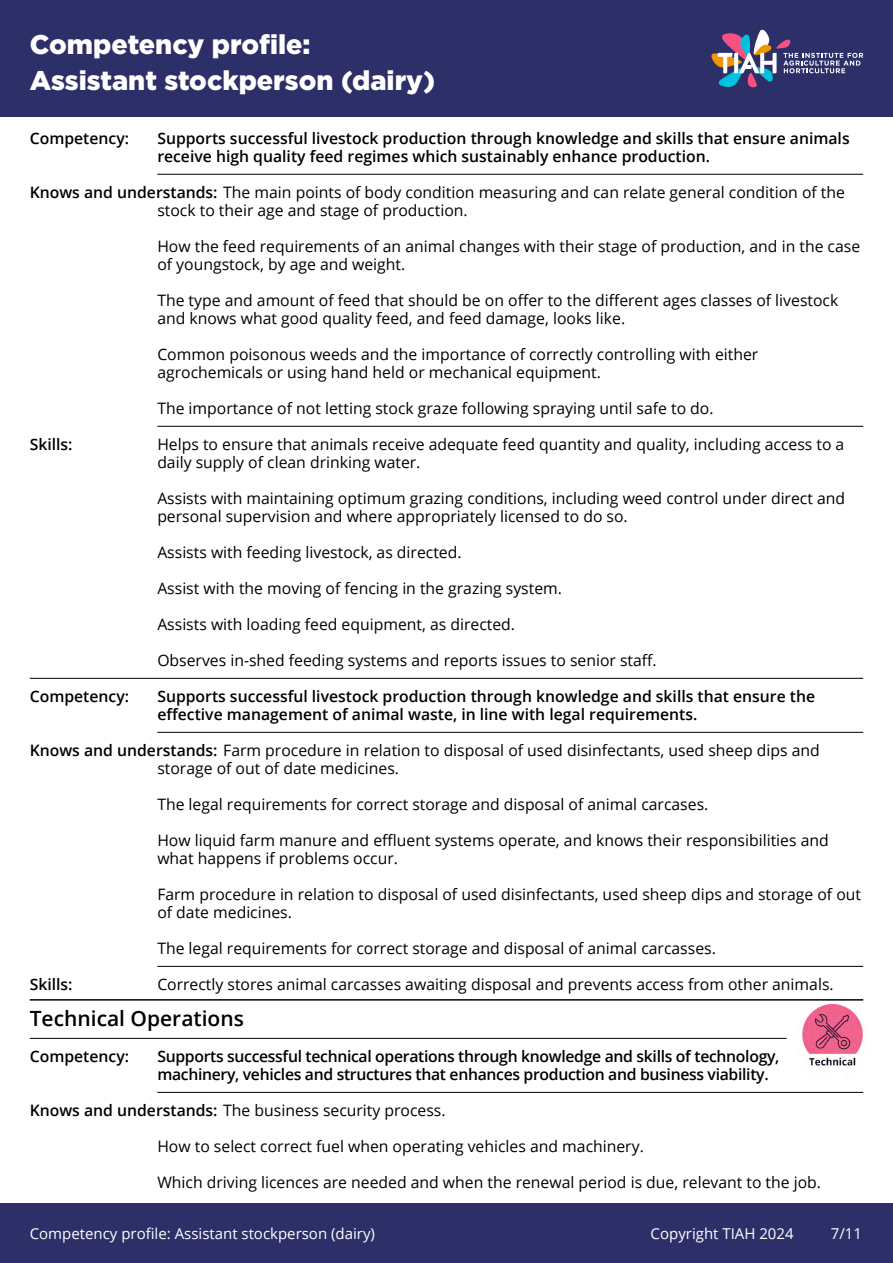
<style>
.page{position:relative;width:893px;height:1263px;background:#fff}
.page>*{position:absolute;margin:0;border:0;box-sizing:border-box;transform-origin:0 0}
.t1{font:900 27px/36px "Gotham";color:#fff}
.t2{font:600 21px "Open Sans";color:#000}
.t3{font:15.75px/18px "Open Sans";color:#000}
.t4{font:600 15.75px/18px "Open Sans";color:#000}
.t5{font:600 15.75px/18px "Open Sans";letter-spacing:-.02em;color:#000}
.t6{font:15px "Open Sans";color:#fff}
.s1{font-weight:600}
</style>
<div class="page">
<div style="left:0;top:1203px;width:893px;height:60px;background:#2c2f68"></div>
<div style="left:0;top:0;width:893px;height:117px;background:#2c2f68"></div>
<svg style="left:711px;top:29px;width:152px;height:59px"></svg>
<hr style="left:157px;top:174px;width:706px;height:1px;background:#000">
<hr style="left:157px;top:426px;width:706px;height:1px;background:#000">
<hr style="left:30px;top:678px;width:833px;height:1px;background:#000">
<hr style="left:157px;top:732px;width:706px;height:1px;background:#000">
<hr style="left:157px;top:966px;width:706px;height:1px;background:#000">
<hr style="left:30px;top:999px;width:833px;height:1px;background:#000">
<hr style="left:30px;top:1038px;width:757px;height:1px;background:#000">
<hr style="left:157px;top:1092px;width:706px;height:1px;background:#000">
<img style="left:802px;top:1005px;width:61px;height:63px">
<h1 class="t1" style="left:30px;top:26px;width:407px">Competency profile:<br>Assistant stockperson (dairy)</h1>
<p class="t4" style="left:30px;top:129px;width:101px">Competency:</p>
<p class="t4" style="left:157px;top:129px;width:694px">Supports successful livestock production through knowledge and skills that ensure animals receive high quality feed regimes which sustainably enhance production.</p>
<p class="t3" style="left:157px;top:183px;width:689px;text-indent:-128px"><span class="s1">Knows and understands:</span> The main points of body condition measuring and can relate general condition of the stock to their age and stage of production.</p>
<p class="t3" style="left:157px;top:237px;width:704px">How the feed requirements of an animal changes with their stage of production, and in the case of youngstock, by age and weight.</p>
<p class="t3" style="left:157px;top:291px;width:682px">The type and amount of feed that should be on offer to the different ages classes of livestock and knows what good quality feed, and feed damage, looks like.</p>
<p class="t3" style="left:157px;top:345px;width:602px">Common poisonous weeds and the importance of correctly controlling with either agrochemicals or using hand held or mechanical equipment.</p>
<p class="t3" style="left:157px;top:399px;width:558px">The importance of not letting stock graze following spraying until safe to do.</p>
<p class="t4" style="left:30px;top:435px;width:44px">Skills:</p>
<p class="t3" style="left:157px;top:435px;width:688px">Helps to ensure that animals receive adequate feed quantity and quality, including access to a daily supply of clean drinking water.</p>
<p class="t3" style="left:157px;top:489px;width:689px">Assists with maintaining optimum grazing conditions, including weed control under direct and personal supervision and where appropriately licensed to do so.</p>
<p class="t3" style="left:157px;top:543px;width:306px">Assists with feeding livestock, as directed.</p>
<p class="t3" style="left:157px;top:579px;width:406px">Assist with the moving of fencing in the grazing system.</p>
<p class="t3" style="left:157px;top:615px;width:359px">Assists with loading feed equipment, as directed.</p>
<p class="t3" style="left:157px;top:651px;width:501px">Observes in-shed feeding systems and reports issues to senior staff.</p>
<p class="t4" style="left:30px;top:687px;width:101px">Competency:</p>
<p class="t4" style="left:157px;top:687px;width:659px">Supports successful livestock production through knowledge and skills that ensure the effective management of animal waste, in line with legal requirements.</p>
<p class="t3" style="left:157px;top:741px;width:664px;text-indent:-128px"><span class="s1">Knows and understands:</span> Farm procedure in relation to disposal of used disinfectants, used sheep dips and storage of out of date medicines.</p>
<p class="t3" style="left:157px;top:795px;width:552px">The legal requirements for correct storage and disposal of animal carcases.</p>
<p class="t3" style="left:157px;top:831px;width:673px">How liquid farm manure and effluent systems operate, and knows their responsibilities and what happens if problems occur.</p>
<p class="t3" style="left:157px;top:885px;width:705px">Farm procedure in relation to disposal of used disinfectants, used sheep dips and storage of out of date medicines.</p>
<p class="t3" style="left:157px;top:939px;width:560px">The legal requirements for correct storage and disposal of animal carcasses.</p>
<p class="t4" style="left:30px;top:975px;width:44px">Skills:</p>
<p class="t3" style="left:157px;top:975px;width:678px">Correctly stores animal carcasses awaiting disposal and prevents access from other animals.</p>
<h2 class="t2" style="left:30px;top:1004px;width:216px">Technical Operations</h2>
<p class="t4" style="left:30px;top:1047px;width:101px">Competency:</p>
<p class="t5" style="left:157px;top:1047px;width:624px">Supports successful technical operations through knowledge and skills of technology, machinery, vehicles and structures that enhances production and business viability.</p>
<p class="t3" style="left:30px;top:1101px;width:417px"><span class="s1">Knows and understands:</span> The business security process.</p>
<p class="t3" style="left:157px;top:1137px;width:488px">How to select correct fuel when operating vehicles and machinery.</p>
<p class="t3" style="left:157px;top:1173px;width:665px">Which driving licences are needed and when the renewal period is due, relevant to the job.</p>
<p class="t6" style="left:30px;top:1223px;width:347px">Competency profile: Assistant stockperson (dairy)</p>
<p class="t6" style="left:651px;top:1223px;width:145px">Copyright TIAH 2024</p>
<p class="t6" style="left:831px;top:1223px;width:33px">7/11</p>
</div>
